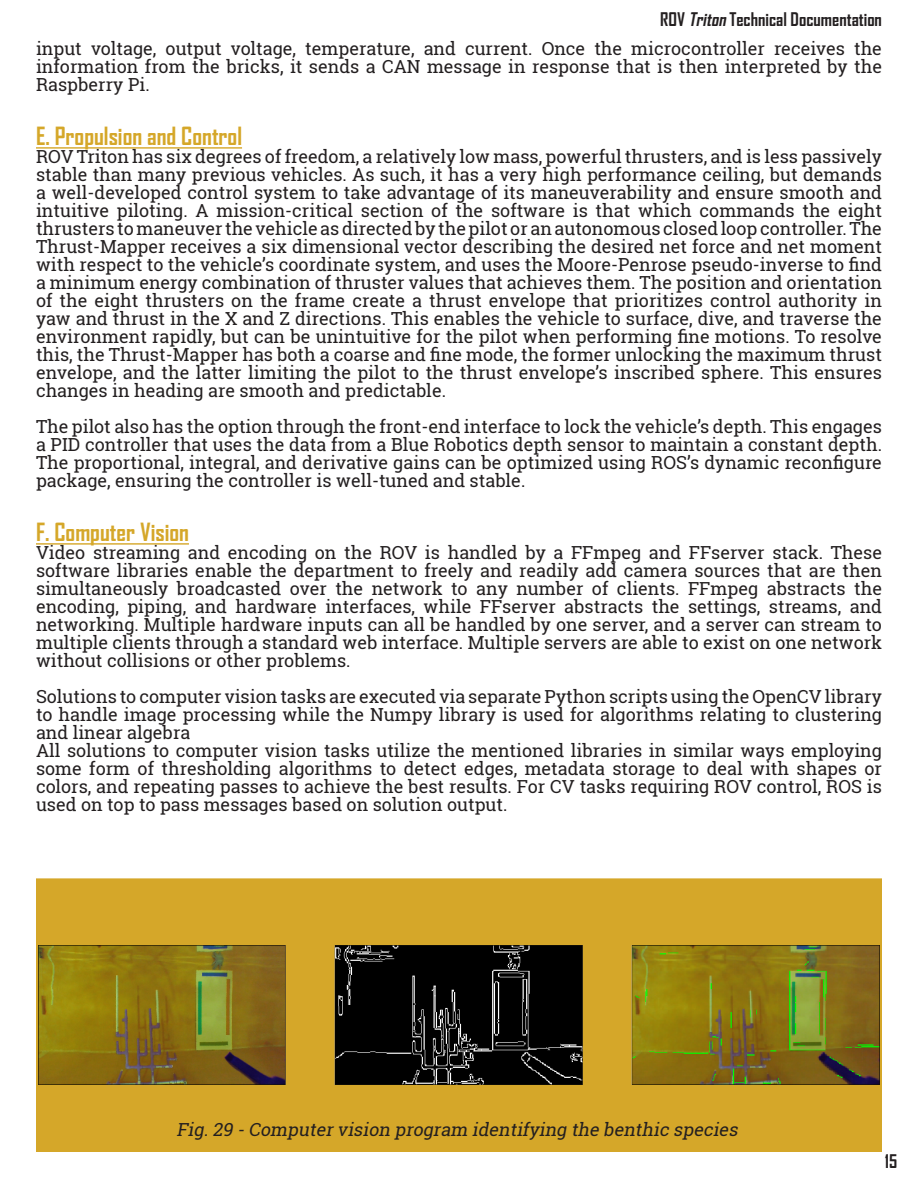
<style>
.page{position:relative;width:918px;height:1188px;background:#fff}
.page>*{position:absolute;margin:0;border:0;box-sizing:border-box;transform-origin:0 0}
.t1{font:700 24px "Agency FB";color:#d5a729}
.t2{font:18px/18px "Roboto Slab";color:#231f20;text-align:justify}
.Captions{font:italic 18px "Roboto Slab";color:#231f20}
.t3{font:700 18px "Agency FB";color:#231f20}
.s1{font-style:italic}
</style>
<div class="page">
<hr style="left:36px;top:147px;width:206px;height:2px;background:#d5a729">
<hr style="left:36px;top:543px;width:153px;height:2px;background:#d5a729">
<div style="left:36px;top:878px;width:846px;height:274px;background:#d5a729"></div>
<img style="left:39px;top:946px;width:840px;height:139px">
<p class="t3" style="left:660px;top:8px;width:223px">ROV <span class="s1">Triton</span> Technical Documentation</p>
<p class="t2" style="left:36px;top:39px;width:848px">input voltage, output voltage, temperature, and current. Once the microcontroller receives the information from the bricks, it sends a CAN message in response that is then interpreted by the Raspberry Pi.</p>
<p class="t1" style="left:36px;top:121px;width:208px">E. Propulsion and Control</p>
<p class="t2" style="left:36px;top:147px;width:848px">ROV Triton has six degrees of freedom, a relatively low mass, powerful thrusters, and is less passively stable than many previous vehicles. As such, it has a very high performance ceiling, but demands a well-developed control system to take advantage of its maneuverability and ensure smooth and intuitive piloting. A mission-critical section of the software is that which commands the eight thrusters to maneuver the vehicle as directed by the pilot or an autonomous closed loop controller. The Thrust-Mapper receives a six dimensional vector describing the desired net force and net moment with respect to the vehicle’s coordinate system, and uses the Moore-Penrose pseudo-inverse to find a minimum energy combination of thruster values that achieves them. The position and orientation of the eight thrusters on the frame create a thrust envelope that prioritizes control authority in yaw and thrust in the X and Z directions. This enables the vehicle to surface, dive, and traverse the environment rapidly, but can be unintuitive for the pilot when performing fine motions. To resolve this, the Thrust-Mapper has both a coarse and fine mode, the former unlocking the maximum thrust envelope, and the latter limiting the pilot to the thrust envelope’s inscribed sphere. This ensures changes in heading are smooth and predictable.</p>
<p class="t2" style="left:36px;top:417px;width:848px">The pilot also has the option through the front-end interface to lock the vehicle’s depth. This engages a PID controller that uses the data from a Blue Robotics depth sensor to maintain a constant depth.<br>The proportional, integral, and derivative gains can be optimized using ROS’s dynamic reconfigure package, ensuring the controller is well-tuned and stable.</p>
<p class="t1" style="left:36px;top:517px;width:155px">F. Computer Vision</p>
<p class="t2" style="left:36px;top:543px;width:848px">Video streaming and encoding on the ROV is handled by a FFmpeg and FFserver stack. These software libraries enable the department to freely and readily add camera sources that are then simultaneously broadcasted over the network to any number of clients. FFmpeg abstracts the encoding, piping, and hardware interfaces, while FFserver abstracts the settings, streams, and networking. Multiple hardware inputs can all be handled by one server, and a server can stream to multiple clients through a standard web interface. Multiple servers are able to exist on one network without collisions or other problems.</p>
<p class="t2" style="left:36px;top:687px;width:848px">Solutions to computer vision tasks are executed via separate Python scripts using the OpenCV library to handle image processing while the Numpy library is used for algorithms relating to clustering and linear algebra</p>
<p class="t2" style="left:36px;top:741px;width:848px">All solutions to computer vision tasks utilize the mentioned libraries in similar ways employing some form of thresholding algorithms to detect edges, metadata storage to deal with shapes or colors, and repeating passes to achieve the best results. For CV tasks requiring ROV control, ROS is used on top to pass messages based on solution output.</p>
<p class="Captions" style="left:176px;top:1117px;width:567px">Fig.29 -Computervision program identifying the benthic species</p>
<p class="t3" style="left:885px;top:1150px;width:14px">15</p>
</div>
